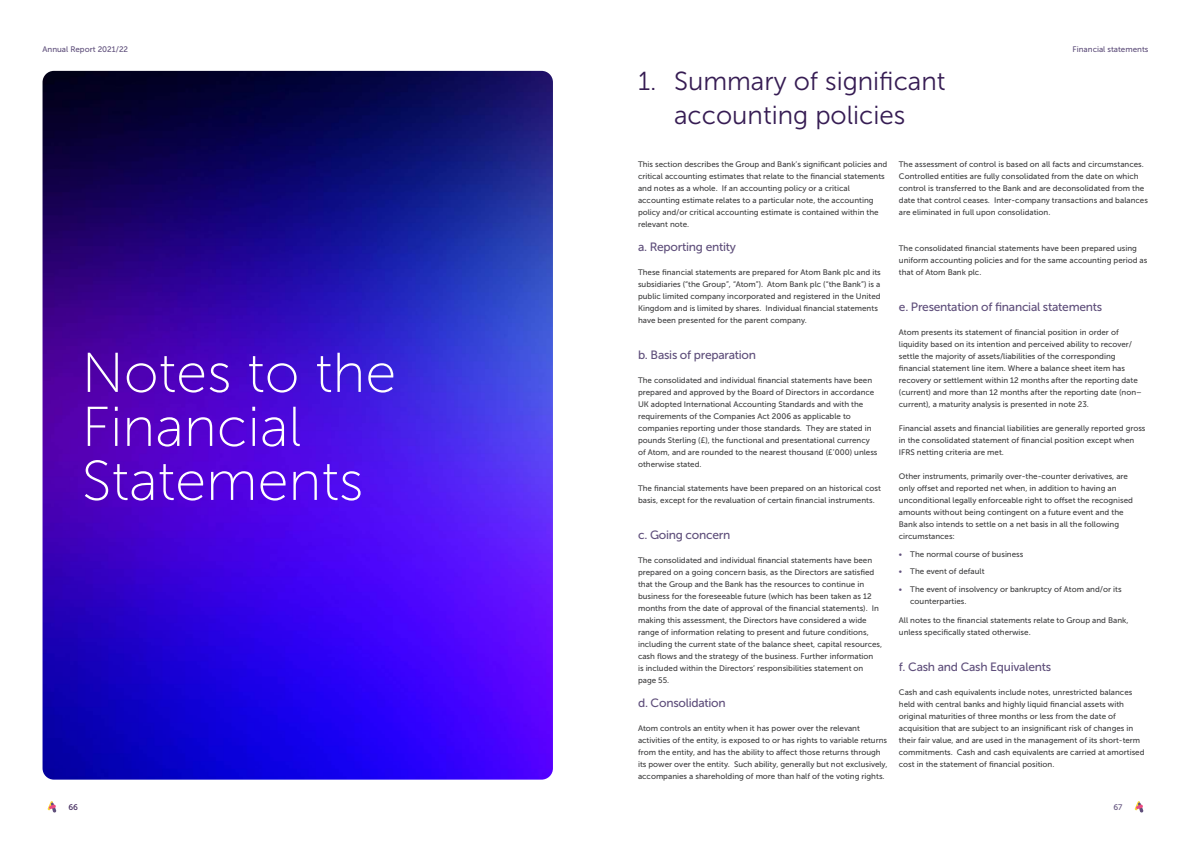
<style>
.page{position:relative;width:1191px;height:842px;background:#fff}
.page>*{position:absolute;margin:0;border:0;box-sizing:border-box;transform-origin:0 0}
.Body_2021{font:56px/54px "Museo Sans 100";color:#fff}
.Body_2021-2{font:26px/34px "Museo Sans 300";color:#361c53;text-align:center}
.H3_SINGLE_COLUMN{font:12px "Museo Sans 500";letter-spacing:-.02em;color:#5f4f7b}
.Body_2021-3{font:8px/12px "Museo Sans 500";color:#3e3e3f}
.H3_SINGLE_COLUMN-2{font:8px/12px "Museo Sans 500";color:#3e3e3f}
.Body{font:8px "Museo Sans 500";color:#5f4f7b}
.Body-2{font:8px "Museo Sans 500";color:#361c53}
.s1{color:#5f4f7b}
</style>
<div class="page">
<svg style="left:1134px;top:801px;width:9px;height:11px"></svg>
<svg style="left:48px;top:801px;width:8px;height:11px"></svg>
<img style="left:43px;top:71px;width:510px;height:709px">
<p class="Body" style="left:43px;top:45px;width:87px">Annual Report 2021/22</p>
<p class="Body" style="left:1072px;top:45px;width:77px">Financial statements</p>
<p class="Body_2021" style="left:82px;top:346px;width:316px">Notes to the<br>Financial<br>Statements</p>
<p class="Body_2021-2" style="left:638px;top:65px;width:309px">1. Summary of significant accounting policies</p>
<p class="Body_2021-3" style="left:638px;top:158px;width:251px">This section describes the Group and Bank’s significant policies and critical accounting estimates that relate to the financial statements and notes as a whole. If an accounting policy or a critical accounting estimate relates to a particular note, the accounting policy and/or critical accounting estimate is contained within the relevant note.</p>
<p class="H3_SINGLE_COLUMN" style="left:638px;top:240px;width:100px">a. Reporting entity</p>
<p class="H3_SINGLE_COLUMN-2" style="left:638px;top:266px;width:244px">These financial statements are prepared for Atom Bank plc and its subsidiaries (“the Group”, “Atom”). Atom Bank plc (“the Bank”) is a public limited company incorporated and registered in the United Kingdom and is limited by shares. Individual financial statements have been presented for the parent company.</p>
<p class="H3_SINGLE_COLUMN" style="left:638px;top:348px;width:120px">b. Basis of preparation</p>
<p class="Body_2021-3" style="left:638px;top:374px;width:241px">The consolidated and individual financial statements have been prepared and approved by the Board of Directors in accordance UK adopted International Accounting Standards and with the requirements of the Companies Act 2006 as applicable to companies reporting under those standards. They are stated in pounds Sterling (£), the functional and presentational currency of Atom, and are rounded to the nearest thousand (£’000) unless otherwise stated.</p>
<p class="Body_2021-3" style="left:638px;top:482px;width:244px">The financial statements have been prepared on an historical cost basis, except for the revaluation of certain financial instruments.</p>
<p class="H3_SINGLE_COLUMN" style="left:638px;top:528px;width:94px">c. Going concern</p>
<p class="Body_2021-3" style="left:638px;top:554px;width:246px">The consolidated and individual financial statements have been prepared on a going concern basis, as the Directors are satisfied that the Group and the Bank has the resources to continue in business for the foreseeable future (which has been taken as 12 months from the date of approval of the financial statements). In making this assessment, the Directors have considered a wide range of information relating to present and future conditions, including the current state of the balance sheet, capital resources, cash flows and the strategy of the business. Further information<br>is included within the Directors’ responsibilities statement on page 55.</p>
<p class="H3_SINGLE_COLUMN" style="left:638px;top:696px;width:89px">d. Consolidation</p>
<p class="Body_2021-3" style="left:638px;top:722px;width:251px">Atom controls an entity when it has power over the relevant activities of the entity, is exposed to or has rights to variable returns from the entity, and has the ability to affect those returns through its power over the entity. Such ability, generally but not exclusively, accompanies a shareholding of more than half of the voting rights.</p>
<p class="Body_2021-3" style="left:899px;top:158px;width:250px">The assessment of control is based on all facts and circumstances.<br>Controlled entities are fully consolidated from the date on which control is transferred to the Bank and are deconsolidated from the date that control ceases. Inter-company transactions and balances are eliminated in full upon consolidation.</p>
<p class="Body_2021-3" style="left:899px;top:242px;width:250px">The consolidated financial statements have been prepared using uniform accounting policies and for the same accounting period as that of Atom Bank plc.</p>
<p class="H3_SINGLE_COLUMN" style="left:899px;top:300px;width:205px">e. Presentation of financial statements</p>
<p class="Body_2021-3" style="left:899px;top:326px;width:244px">Atom presents its statement of financial position in order of liquidity based on its intention and perceived ability to recover/ settle the majority of assets/liabilities of the corresponding financial statement line item. Where a balance sheet item has recovery or settlement within 12 months after the reporting date (current) and more than 12 months after the reporting date (non– current), a maturity analysis is presented in note 23.</p>
<p class="Body_2021-3" style="left:899px;top:422px;width:248px">Financial assets and financial liabilities are generally reported gross in the consolidated statement of financial position except when<br>IFRS netting criteria are met.</p>
<p class="Body_2021-3" style="left:899px;top:470px;width:235px">Other instruments, primarily over-the-counter derivatives, are only offset and reported net when, in addition to having an unconditional legally enforceable right to offset the recognised amounts without being contingent on a future event and the Bank also intends to settle on a net basis in all the following circumstances:</p>
<p class="Body_2021-3" style="left:899px;top:548px;width:126px"><span class="s1">•</span> The normal course of business</p>
<p class="Body_2021-3" style="left:899px;top:565px;width:87px"><span class="s1">•</span> The event of default</p>
<p class="Body_2021-3" style="left:910px;top:583px;width:213px;text-indent:-11px"><span class="s1">•</span> The event of insolvency or bankruptcy of Atom and/or its counterparties.</p>
<p class="Body_2021-3" style="left:899px;top:614px;width:231px">All notes to the financial statements relate to Group and Bank, unless specifically stated otherwise.</p>
<p class="H3_SINGLE_COLUMN" style="left:899px;top:660px;width:154px">f. Cash and Cash Equivalents</p>
<p class="Body_2021-3" style="left:899px;top:686px;width:247px">Cash and cash equivalents include notes, unrestricted balances held with central banks and highly liquid financial assets with original maturities of three months or less from the date of acquisition that are subject to an insignificant risk of changes in their fair value, and are used in the management of its short-term commitments. Cash and cash equivalents are carried at amortised cost in the statement of financial position.</p>
<p class="Body-2" style="left:68px;top:803px;width:11px">66</p>
<p class="Body" style="left:1113px;top:803px;width:11px">67</p>
</div>
